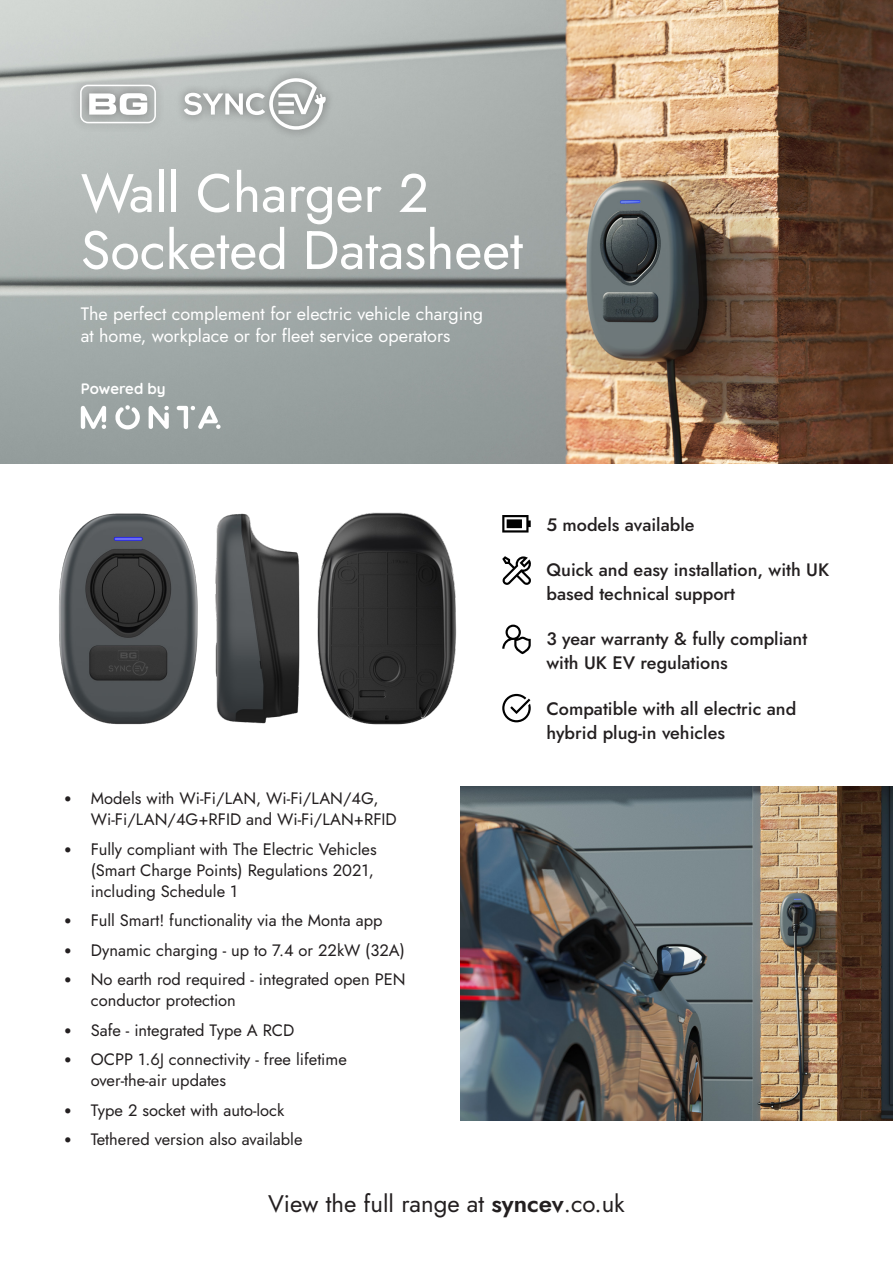
<style>
.page{position:relative;width:893px;height:1263px;background:#fff}
.page>*{position:absolute;margin:0;border:0;box-sizing:border-box;transform-origin:0 0}
.t1{font:54px/57px "Jost";color:#fff}
.t2{font:24px "Jost";color:#231f20}
.t3{font:500 18px/24px "Jost";color:#231f20}
.t4{font:18px/21.6px "Jost";color:#fff}
.t5{font:16.5px/21px "Jost";color:#231f20}
.t6{font:700 15px "Quicksand";color:#fff}
.s1{font-family:"Calibri"}
.s2{font-weight:600}
</style>
<div class="page">
<img style="left:0;top:0;width:893px;height:463px">
<div style="left:71px;top:69px;width:264px;height:70px;background:#231f20;opacity:.5"></div>
<svg style="left:80px;top:85px;width:76px;height:38px"></svg>
<svg style="left:184px;top:78px;width:142px;height:52px"></svg>
<svg style="left:502px;top:556px;width:29px;height:29px"></svg>
<svg style="left:502px;top:625px;width:29px;height:29px"></svg>
<svg style="left:502px;top:694px;width:29px;height:28px"></svg>
<svg style="left:502px;top:515px;width:29px;height:17px"></svg>
<img style="left:460px;top:787px;width:433px;height:334px">
<img style="left:59px;top:513px;width:139px;height:212px">
<img style="left:317px;top:512px;width:140px;height:213px">
<img style="left:215px;top:513px;width:85px;height:211px">
<svg style="left:81px;top:406px;width:25px;height:23px"></svg>
<svg style="left:115px;top:405px;width:25px;height:24px"></svg>
<svg style="left:149px;top:406px;width:20px;height:23px"></svg>
<svg style="left:177px;top:406px;width:44px;height:23px"></svg>
<p class="t1" style="left:81px;top:165px;width:444px">Wall Charger 2<br>Socketed Datasheet</p>
<p class="t4" style="left:81px;top:303px;width:404px">The perfect complement for electric vehicle charging at home, workplace or for fleet service operators</p>
<p class="t6" style="left:81px;top:376px;width:86px">Powered by</p>
<p class="t5" style="left:91px;top:788px;width:308px;text-indent:-27px"><span class="s1">•</span> Models with Wi-Fi/LAN, Wi-Fi/LAN/4G,<br>Wi-Fi/LAN/4G+RFID and Wi-Fi/LAN+RFID</p>
<p class="t5" style="left:91px;top:839px;width:287px;text-indent:-27px"><span class="s1">•</span> Fully compliant with The Electric Vehicles (Smart Charge Points) Regulations 2021, including Schedule 1</p>
<p class="t5" style="left:64px;top:910px;width:320px"><span class="s1">•</span> Full Smart! functionality via the Monta app</p>
<p class="t5" style="left:64px;top:940px;width:343px"><span class="s1">•</span> Dynamic charging - up to 7.4 or 22kW (32A)</p>
<p class="t5" style="left:91px;top:969px;width:316px;text-indent:-27px"><span class="s1">•</span> No earth rod required - integrated open PEN conductor protection</p>
<p class="t5" style="left:64px;top:1020px;width:232px"><span class="s1">•</span> Safe - integrated Type A RCD</p>
<p class="t5" style="left:91px;top:1049px;width:258px;text-indent:-27px"><span class="s1">•</span> OCPP 1.6J connectivity - free lifetime over-the-air updates</p>
<p class="t5" style="left:64px;top:1100px;width:222px"><span class="s1">•</span> Type 2 socket with auto-lock</p>
<p class="t5" style="left:64px;top:1129px;width:240px"><span class="s1">•</span> Tethered version also available</p>
<p class="t3" style="left:546px;top:513px;width:150px">5 models available</p>
<p class="t3" style="left:546px;top:558px;width:284px">Quick and easy installation, with UK based technical support</p>
<p class="t3" style="left:546px;top:627px;width:262px">3 year warranty &amp; fully compliant with UK EV regulations</p>
<p class="t3" style="left:546px;top:696px;width:251px">Compatible with all electric and hybrid plug-in vehicles</p>
<p class="t2" style="left:268px;top:1187px;width:358px">View the full range at <span class="s2">syncev</span>.co.uk</p>
</div>
